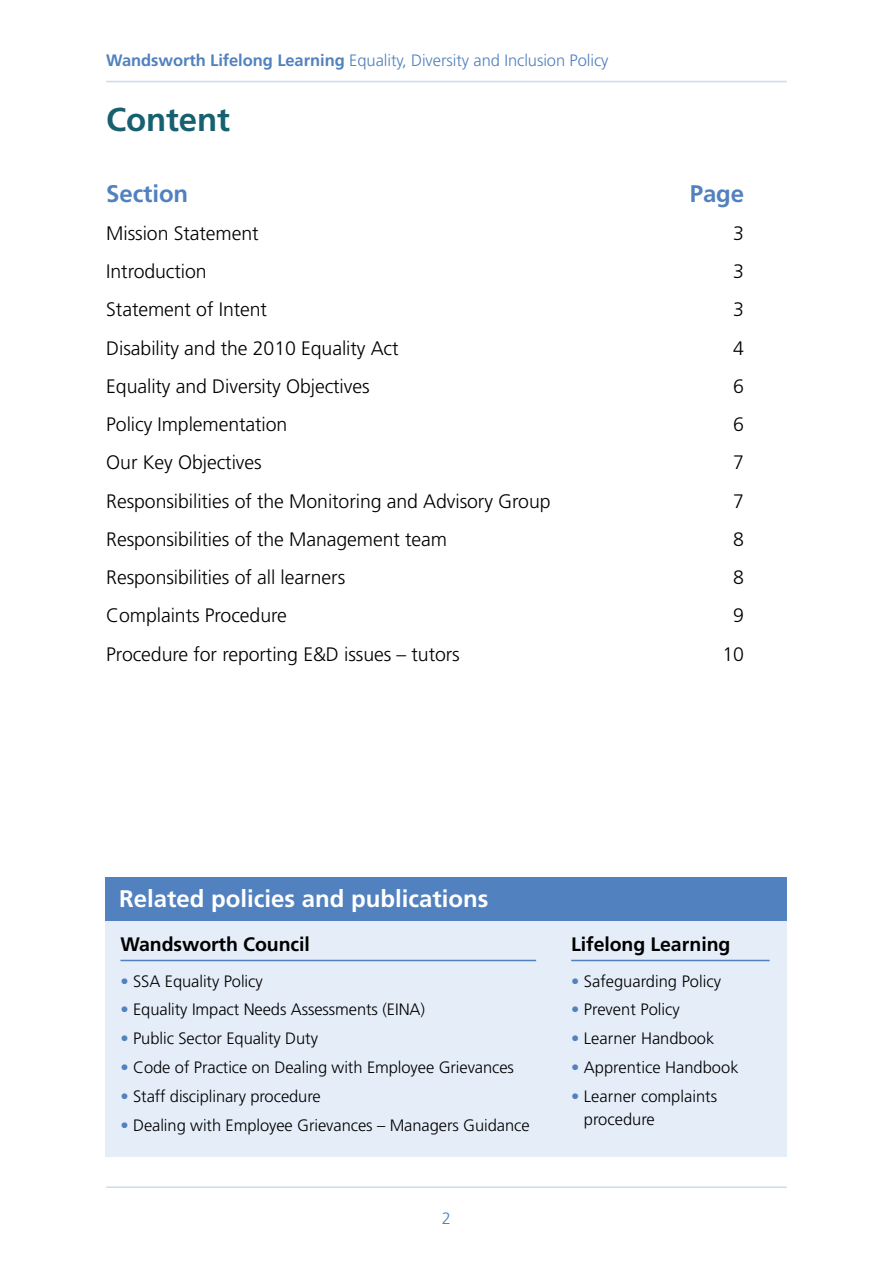
<style>
.page{position:relative;width:893px;height:1263px;background:#fff}
.page>*{position:absolute;margin:0;border:0;box-sizing:border-box;transform-origin:0 0}
.t1{font:700 33px "Frutiger LT";letter-spacing:-.005em;color:#176070}
.t2{font:700 24px "Frutiger LT";color:#fff}
.t3{font:700 24px "Frutiger LT";letter-spacing:-.005em;color:#5181be}
.t4{font:300 19.5px "Frutiger LT";letter-spacing:-.005em;color:#000}
.t5{font:700 19.5px "Frutiger LT";letter-spacing:-.005em;color:#000}
.t6{font:300 16.5px/22.5px "Frutiger LT";letter-spacing:-.005em;color:#000}
.t7{font:300 16.5px "Frutiger LT";letter-spacing:-.005em;color:#5181be}
.s1{font-weight:700}
.s2{color:#5181be}
</style>
<div class="page">
<hr style="left:106px;top:1186px;width:681px;height:2px;background:#c8dbef">
<hr style="left:106px;top:81px;width:681px;height:1px;background:#c8dbef">
<div style="left:105px;top:877px;width:682px;height:280px;background:#e4edf8"></div>
<hr style="left:120px;top:960px;width:416px;height:1px;background:#5181be">
<hr style="left:571px;top:960px;width:199px;height:1px;background:#5181be">
<div style="left:105px;top:877px;width:682px;height:44px;background:#5181be"></div>
<p class="t7" style="left:106px;top:50px;width:504px"><span class="s1">Wandsworth Lifelong Learning</span> Equality, Diversity and Inclusion Policy</p>
<h1 class="t1" style="left:106px;top:100px;width:125px">Content</h1>
<p class="t3" style="left:106px;top:179px;width:83px">Section</p>
<p class="t3" style="left:690px;top:179px;width:56px">Page</p>
<p class="t4" style="left:106px;top:222px;width:154px">Mission Statement</p>
<p class="t4" style="left:733px;top:222px;width:12px">3</p>
<p class="t4" style="left:106px;top:260px;width:102px">Introduction</p>
<p class="t4" style="left:733px;top:260px;width:12px">3</p>
<p class="t4" style="left:106px;top:299px;width:162px">Statement of Intent</p>
<p class="t4" style="left:733px;top:299px;width:12px">3</p>
<p class="t4" style="left:106px;top:337px;width:294px">Disability and the 2010 Equality Act</p>
<p class="t4" style="left:733px;top:337px;width:12px">4</p>
<p class="t4" style="left:106px;top:375px;width:265px">Equality and Diversity Objectives</p>
<p class="t4" style="left:733px;top:375px;width:12px">6</p>
<p class="t4" style="left:106px;top:413px;width:183px">Policy Implementation</p>
<p class="t4" style="left:733px;top:413px;width:12px">6</p>
<p class="t4" style="left:106px;top:452px;width:157px">Our Key Objectives</p>
<p class="t4" style="left:733px;top:452px;width:12px">7</p>
<p class="t4" style="left:106px;top:490px;width:446px">Responsibilities of the Monitoring and Advisory Group</p>
<p class="t4" style="left:733px;top:490px;width:12px">7</p>
<p class="t4" style="left:106px;top:528px;width:342px">Responsibilities of the Management team</p>
<p class="t4" style="left:733px;top:528px;width:12px">8</p>
<p class="t4" style="left:106px;top:566px;width:240px">Responsibilities of all learners</p>
<p class="t4" style="left:733px;top:566px;width:12px">8</p>
<p class="t4" style="left:106px;top:605px;width:182px">Complaints Procedure</p>
<p class="t4" style="left:733px;top:605px;width:12px">9</p>
<p class="t4" style="left:106px;top:643px;width:355px">Procedure for reporting E&amp;D issues – tutors</p>
<p class="t4" style="left:722px;top:643px;width:23px">10</p>
<p class="t2" style="left:119px;top:884px;width:371px">Related policies and publications</p>
<p class="t5" style="left:120px;top:933px;width:191px">Wandsworth Council</p>
<p class="t6" style="left:120px;top:970px;width:144px"><span class="s2">•</span> SSA Equality Policy</p>
<p class="t6" style="left:120px;top:999px;width:306px"><span class="s2">•</span> Equality Impact Needs Assessments (EINA)</p>
<p class="t6" style="left:120px;top:1027px;width:199px"><span class="s2">•</span> Public Sector Equality Duty</p>
<p class="t6" style="left:120px;top:1056px;width:395px"><span class="s2">•</span> Code of Practice on Dealing with Employee Grievances</p>
<p class="t6" style="left:120px;top:1085px;width:202px"><span class="s2">•</span> Staff disciplinary procedure</p>
<p class="t6" style="left:120px;top:1114px;width:411px"><span class="s2">•</span> Dealing with Employee Grievances – Managers Guidance</p>
<p class="t7" style="left:442px;top:1209px;width:11px">2</p>
<p class="t5" style="left:571px;top:933px;width:161px">Lifelong Learning</p>
<p class="t6" style="left:571px;top:970px;width:151px"><span class="s2">•</span> Safeguarding Policy</p>
<p class="t6" style="left:571px;top:999px;width:110px"><span class="s2">•</span> Prevent Policy</p>
<p class="t6" style="left:571px;top:1027px;width:145px"><span class="s2">•</span> Learner Handbook</p>
<p class="t6" style="left:571px;top:1056px;width:169px"><span class="s2">•</span> Apprentice Handbook</p>
<p class="t6" style="left:584px;top:1085px;width:135px;text-indent:-13px"><span class="s2">•</span> Learner complaints procedure</p>
</div>
